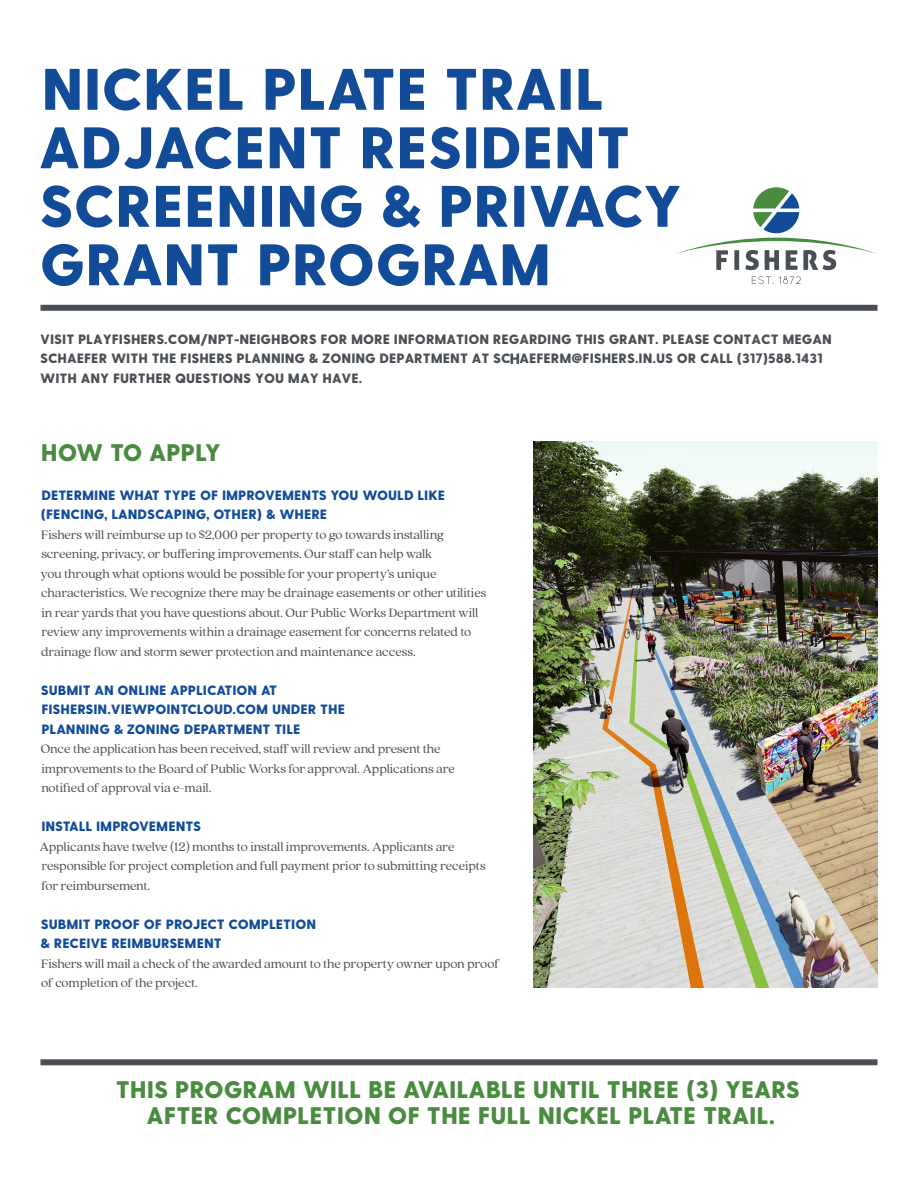
<style>
.page{position:relative;width:918px;height:1188px;background:#fff}
.page>*{position:absolute;margin:0;border:0;box-sizing:border-box;transform-origin:0 0}
.t1{font:800 58.5px/58.5px "Greycliff CF";color:#124c98}
.t2{font:800 24px/25.5px "Greycliff CF";color:#498b3f;text-align:center}
.t3{font:13.5px/19.5px "Quincy CF";letter-spacing:-.005em;color:#494f54}
.t4{font:800 13.5px/19.5px "Greycliff CF";color:#124c98}
.t5{font:800 13.5px/19.5px "Greycliff CF";color:#494f54}
</style>
<div class="page">
<div style="left:40px;top:305px;width:838px;height:6px;background:#494f54"></div>
<div style="left:40px;top:1059px;width:838px;height:6px;background:#494f54"></div>
<svg style="left:779px;top:276px;width:22px;height:8px"></svg>
<svg style="left:752px;top:276px;width:21px;height:8px"></svg>
<svg style="left:676px;top:187px;width:200px;height:83px"></svg>
<img style="left:533px;top:442px;width:345px;height:545px">
<svg style="left:511px;top:354px;width:8px;height:10px"></svg>
<p class="t1" style="left:39px;top:63px;width:645px">NICKEL PLATE TRAIL<br>ADJACENT RESIDENT<br>SCREENING &amp; PRIVACY<br>GRANT PROGRAM</p>
<p class="t5" style="left:40px;top:330px;width:793px">VISIT PLAYFISHERS.COM/NPT-NEIGHBORS FOR MORE INFORMATION REGARDING THIS GRANT. PLEASE CONTACT MEGAN<br>SCHAEFER WITH THE FISHERS PLANNING &amp; ZONING DEPARTMENT AT SC AEFERM@FISHERS.IN.US OR CALL (317)588.1431<br>WITH ANY FURTHER QUESTIONS YOU MAY HAVE.</p>
<p class="t2" style="left:41px;top:441px;width:182px">HOW TO APPLY</p>
<p class="t4" style="left:41px;top:486px;width:406px">DETERMINE WHAT TYPE OF IMPROVEMENTS YOU WOULD LIKE (FENCING, LANDSCAPING, OTHER) &amp; WHERE</p>
<p class="t3" style="left:41px;top:525px;width:447px">Fishers will reimburse up to $2,000 per property to go towards installing screening, privacy, or buffering improvements. Our staff can help walk<br>you through what options would be possible for your property’s unique characteristics. We recognize there may be drainage easements or other utilities in rear yards that you have questions about. Our Public Works Department will review any improvements within a drainage easement for concerns related to drainage flow and storm sewer protection and maintenance access.</p>
<p class="t4" style="left:41px;top:681px;width:306px">SUBMIT AN ONLINE APPLICATION AT<br>FISHERSIN.VIEWPOINTCLOUD.COM UNDER THE<br>PLANNING &amp; ZONING DEPARTMENT TILE</p>
<p class="t3" style="left:41px;top:739px;width:416px">Once the application has been received, staff will review and present the improvements to the Board of Public Works for approval. Applications are notified of approval via e-mail.</p>
<p class="t4" style="left:41px;top:817px;width:161px">INSTALL IMPROVEMENTS</p>
<p class="t3" style="left:39px;top:837px;width:448px">Applicants have twelve (12) months to install improvements. Applicants are responsible for project completion and full payment prior to submitting receipts for reimbursement.</p>
<p class="t4" style="left:41px;top:915px;width:277px">SUBMIT PROOF OF PROJECT COMPLETION &amp; RECEIVE REIMBURSEMENT</p>
<p class="t3" style="left:41px;top:954px;width:460px">Fishers will mail a check of the awarded amount to the property owner upon proof of completion of the project.</p>
<p class="t2" style="left:116px;top:1078px;width:685px">THIS PROGRAM WILL BE AVAILABLE UNTIL THREE (3) YEARS<br>AFTER COMPLETION OF THE FULL NICKEL PLATE TRAIL.</p>
</div>
